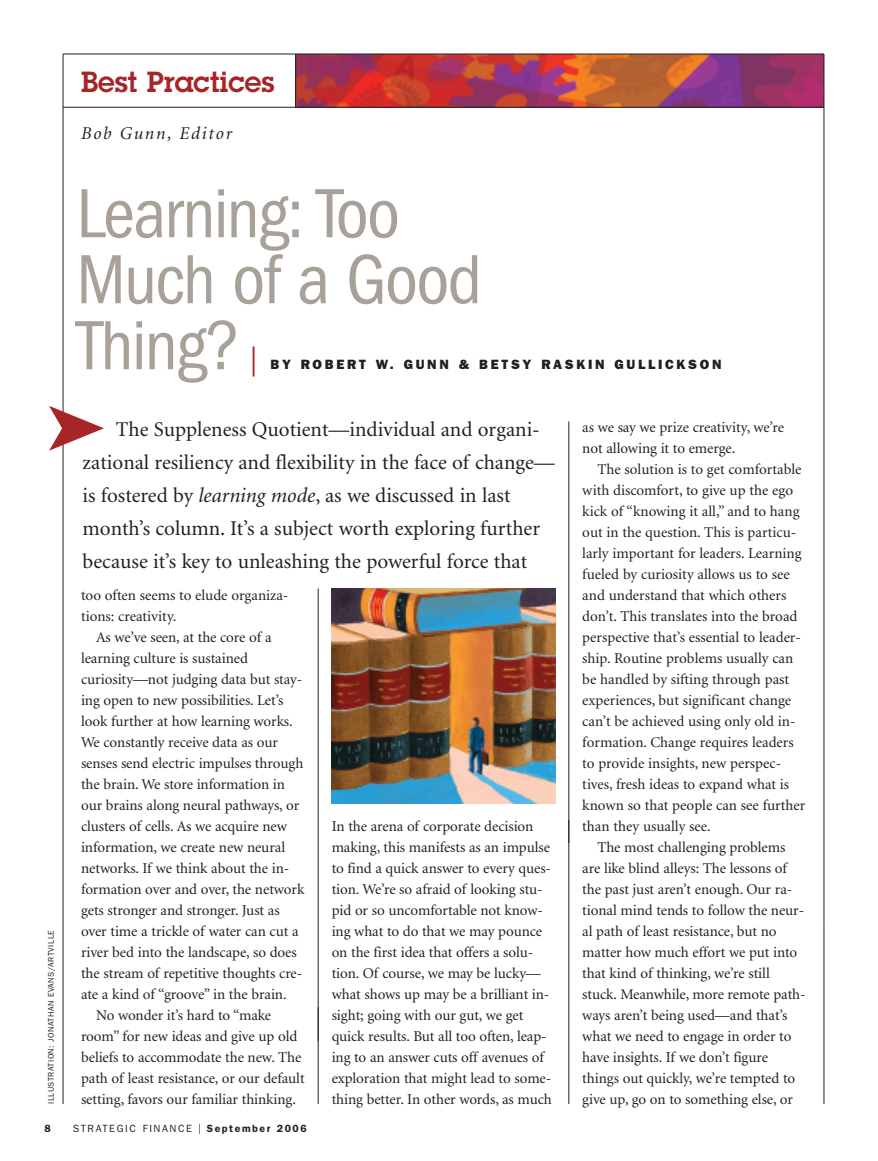
<style>
.page{position:relative;width:878px;height:1161px;background:#fff}
.page>*{position:absolute;margin:0;border:0;box-sizing:border-box;transform-origin:0 0}
.t1{font:condensed 72px/66px "Franklin Gothic";letter-spacing:-.025em;color:#a8a199}
.t2{font:30px "Franklin Gothic";color:#a72427}
.t3{font:600 28.5px "Lubalin Graph";color:#a72427}
.t4{font:21px/33px "Minion";color:#231f20}
.t5{font:italic 18px "Minion";letter-spacing:.1em;color:#231f20}
.t6{font:15px/21px "Minion";letter-spacing:-.005em;color:#231f20}
.t7{font:800 13.5px "Franklin Gothic";letter-spacing:.2em;color:#231f20}
.t8{font:10.5px "Franklin Gothic";letter-spacing:.15em;color:#231f20}
.t9{font:600 10.5px "Franklin Gothic";color:#231f20}
.t10{font:8.25px "Franklin Gothic";letter-spacing:.05em;color:#231f20}
.s1{font-style:italic}
.s2{font-size:15px}
.s3{font-weight:600}
</style>
<div class="page">
<img style="left:296px;top:55px;width:527px;height:52px">
<hr style="left:568px;top:820px;width:1px;height:284px;background:#231f20">
<hr style="left:318px;top:589px;width:1px;height:452px;background:#231f20">
<hr style="left:318px;top:1007px;width:1px;height:97px;background:#231f20">
<hr style="left:63px;top:107px;width:761px;height:1px;background:#231f20">
<hr style="left:63px;top:54px;width:1px;height:1050px;background:#231f20">
<hr style="left:63px;top:54px;width:761px;height:1px;background:#231f20">
<hr style="left:823px;top:922px;width:1px;height:182px;background:#231f20">
<svg style="left:49px;top:406px;width:55px;height:45px"></svg>
<hr style="left:568px;top:421px;width:1px;height:422px;background:#231f20">
<img style="left:332px;top:589px;width:223px;height:215px">
<hr style="left:823px;top:54px;width:1px;height:868px;background:#231f20">
<hr style="left:295px;top:54px;width:1px;height:53px;background:#231f20">
<h3 class="t3" style="left:81px;top:66px;width:195px">Best Practices</h3>
<p class="t5" style="left:81px;top:126px;width:152px">Bob Gunn, Editor</p>
<h1 class="t1" style="left:76px;top:186px;width:407px">Learning: Too<br>Much of a Good<br>Thing?</h1>
<h2 class="t2" style="left:250px;top:349px;width:9px">|</h2>
<p class="t7" style="left:270px;top:360px;width:452px">BY ROBERT W. GUNN &amp; BETSY RASKIN GULLICKSON</p>
<p class="t4" style="left:83px;top:415px;width:474px;text-indent:33px">The Suppleness Quotient—individual and organi&shy;zational resiliency and flexibility in the face of change— is fostered by <span class="s1">learning mode</span>, as we discussed in last month’s column. It’s a subject worth exploring further because it’s key to unleashing the powerful force that</p>
<p class="t6" style="left:81px;top:586px;width:209px">too often seems to elude organiza&shy;tions: creativity.</p>
<p class="t6" style="left:96px;top:628px;width:177px">As we’ve seen, at the core of a</p>
<p class="t6" style="left:81px;top:649px;width:168px">learning culture is sustained</p>
<p class="t6" style="left:81px;top:670px;width:223px">curiosity—not judging data but stay-</p>
<p class="t6" style="left:81px;top:691px;width:204px">ing open to new possibilities. Let’s</p>
<p class="t6" style="left:81px;top:712px;width:213px">look further at how learning works.</p>
<p class="t6" style="left:81px;top:733px;width:198px">We constantly receive data as our</p>
<p class="t6" style="left:81px;top:754px;width:224px">senses send electric impulses through</p>
<p class="t6" style="left:81px;top:775px;width:205px">the brain. We store information in</p>
<p class="t6" style="left:81px;top:796px;width:220px">our brains along neural pathways, or</p>
<p class="t6" style="left:81px;top:817px;width:207px">clusters of cells. As we acquire new</p>
<p class="t6" style="left:81px;top:838px;width:205px">information, we create new neural</p>
<p class="t6" style="left:81px;top:859px;width:210px">networks. If we think about the in-</p>
<p class="t6" style="left:81px;top:880px;width:225px">formation over and over, the network</p>
<p class="t6" style="left:81px;top:901px;width:200px">gets stronger and stronger. Just as</p>
<p class="t6" style="left:81px;top:922px;width:219px">over time a trickle of water can cut a</p>
<p class="t6" style="left:81px;top:943px;width:217px">river bed into the landscape, so does</p>
<p class="t6" style="left:81px;top:964px;width:223px">the stream of repetitive thoughts cre-</p>
<p class="t6" style="left:81px;top:985px;width:207px">ate a kind of “groove” in the brain.</p>
<p class="t6" style="left:96px;top:1006px;width:177px">No wonder it’s hard to “make</p>
<p class="t6" style="left:81px;top:1027px;width:218px">room” for new ideas and give up old</p>
<p class="t6" style="left:81px;top:1048px;width:222px">beliefs to accommodate the new. The</p>
<p class="t6" style="left:81px;top:1069px;width:225px">path of least resistance, or our default</p>
<p class="t6" style="left:81px;top:1090px;width:216px">setting, favors our familiar thinking.</p>
<p class="t10" style="left:48px;top:1104px;width:175px;rotate:-90deg">ILLUSTRATION: JONATHAN EVANS/ARTVILLE</p>
<p class="t9" style="left:44px;top:1125px;width:8px">8</p>
<p class="t8" style="left:73px;top:1125px;width:235px">STRATEGIC FINANCE <span class="s2">I</span> <span class="s3">September 2006</span></p>
<p class="t6" style="left:332px;top:817px;width:222px">In the arena of corporate decision making, this manifests as an impulse to find a quick answer to every ques&shy;tion. We’re so afraid of looking stu&shy;pid or so uncomfortable not know&shy;ing what to do that we may pounce on the first idea that offers a solu&shy;tion. Of course, we may be lucky— what shows up may be a brilliant in&shy;sight; going with our gut, we get quick results. But all too often, leap&shy;ing to an answer cuts off avenues of exploration that might lead to some&shy;thing better. In other words, as much</p>
<p class="t6" style="left:582px;top:418px;width:203px">as we say we prize creativity, we’re not allowing it to emerge.</p>
<p class="t6" style="left:582px;top:460px;width:224px;text-indent:15px">The solution is to get comfortable with discomfort, to give up the ego kick of “knowing it all,” and to hang out in the question. This is particu&shy;larly important for leaders. Learning fueled by curiosity allows us to see and understand that which others don’t. This translates into the broad perspective that’s essential to leader&shy;ship. Routine problems usually can be handled by sifting through past experiences, but significant change can’t be achieved using only old in&shy;formation. Change requires leaders to provide insights, new perspec&shy;tives, fresh ideas to expand what is known so that people can see further than they usually see.</p>
<p class="t6" style="left:582px;top:838px;width:225px;text-indent:15px">The most challenging problems are like blind alleys: The lessons of the past just aren’t enough. Our ra&shy;tional mind tends to follow the neur&shy;al path of least resistance, but no matter how much effort we put into that kind of thinking, we’re still stuck. Meanwhile, more remote path&shy;ways aren’t being used—and that’s what we need to engage in order to have insights. If we don’t figure things out quickly, we’re tempted to give up, go on to something else, or</p>
</div>
